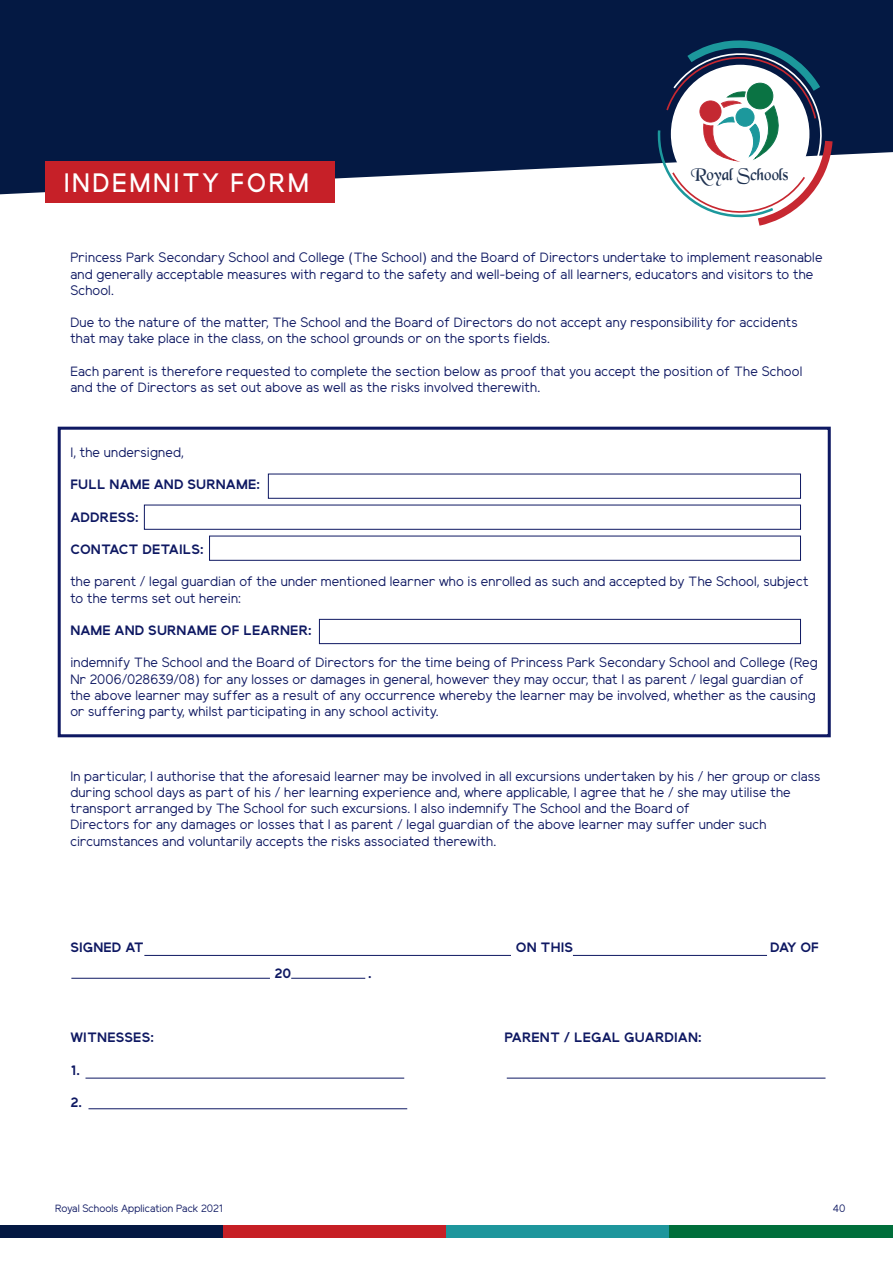
<style>
.page{position:relative;width:893px;height:1263px;background:#fff}
.page>*{position:absolute;margin:0;border:0;box-sizing:border-box;transform-origin:0 0}
.t1{font:500 26.55px "Elliot Sans";letter-spacing:.1em;color:#fff;scale:.94 1}
.t2{font:17.7px "Black Chancery";color:#1f3251;scale:.94 1}
.t3{font:13.5px/16.2px "Elliot Sans";letter-spacing:.01em;color:#0e1862}
.t4{font:700 13.5px "Elliot Sans";letter-spacing:.01em;color:#0e1862}
.t5{font:10.5px "Elliot Sans";color:#0e1862}
</style>
<div class="page">
<div style="left:0;top:1225px;width:223px;height:13px;background:#041943"></div>
<div style="left:223px;top:1225px;width:223px;height:13px;background:#c61f25"></div>
<div style="left:446px;top:1225px;width:224px;height:13px;background:#1e969c"></div>
<div style="left:670px;top:1225px;width:223px;height:13px;background:#006e3b"></div>
<svg style="left:0;top:0;width:893px;height:194px;background:#162950"></svg>
<svg style="left:657px;top:40px;width:176px;height:186px"></svg>
<div style="left:700px;top:101px;width:21px;height:21px;background:#c42932;border-radius:50%"></div>
<div style="left:747px;top:83px;width:26px;height:26px;background:#0a7343;border-radius:50%"></div>
<div style="left:45px;top:162px;width:290px;height:41px;background:#c62028"></div>
<div style="left:144px;top:505px;width:657px;height:25px;border:1px solid #0e1862"></div>
<div style="left:268px;top:474px;width:533px;height:25px;border:1px solid #0e1862"></div>
<div style="left:209px;top:536px;width:592px;height:25px;border:1px solid #0e1862"></div>
<div style="left:319px;top:619px;width:482px;height:25px;border:1px solid #0e1862"></div>
<hr style="left:85px;top:1078px;width:319px;height:1px;background:#0e1862">
<hr style="left:507px;top:1078px;width:318px;height:1px;background:#0e1862">
<hr style="left:88px;top:1108px;width:319px;height:1px;background:#0e1862">
<hr style="left:144px;top:955px;width:367px;height:1px;background:#0e1862">
<hr style="left:573px;top:955px;width:194px;height:1px;background:#0e1862">
<hr style="left:71px;top:978px;width:199px;height:1px;background:#0e1862">
<hr style="left:291px;top:978px;width:74px;height:1px;background:#0e1862">
<div style="left:58px;top:427px;width:773px;height:310px;border:3px solid #0e1862"></div>
<h1 class="t1" style="left:64px;top:172px;width:262px">INDEMNITY FORM</h1>
<h2 class="t2" style="left:691px;top:165px;width:105px">Royal Schools</h2>
<p class="t3" style="left:70px;top:251px;width:754px">Princess Park Secondary School and College (The School) and the Board of Directors undertake to implement reasonable and generally acceptable measures with regard to the safety and well-being of all learners, educators and visitors to the<br>School.</p>
<p class="t3" style="left:70px;top:316px;width:729px">Due to the nature of the matter, The School and the Board of Directors do not accept any responsibility for accidents that may take place in the class, on the school grounds or on the sports fields.</p>
<p class="t3" style="left:70px;top:365px;width:733px">Each parent is therefore requested to complete the section below as proof that you accept the position of The School and the of Directors as set out above as well as the risks involved therewith.</p>
<p class="t3" style="left:70px;top:446px;width:115px">I, the undersigned,</p>
<p class="t4" style="left:70px;top:479px;width:191px">FULL NAME AND SURNAME:</p>
<p class="t4" style="left:70px;top:511px;width:70px">ADDRESS:</p>
<p class="t4" style="left:70px;top:543px;width:135px">CONTACT DETAILS:</p>
<p class="t3" style="left:70px;top:575px;width:739px">the parent / legal guardian of the under mentioned learner who is enrolled as such and accepted by The School, subject to the terms set out herein:</p>
<p class="t4" style="left:70px;top:624px;width:243px">NAME AND SURNAME OF LEARNER:</p>
<p class="t3" style="left:70px;top:656px;width:749px">indemnify The School and the Board of Directors for the time being of Princess Park Secondary School and College (Reg Nr 2006/028639/08) for any losses or damages in general, however they may occur, that I as parent / legal guardian of the above learner may suffer as a result of any occurrence whereby the learner may be involved, whether as the causing or suffering party, whilst participating in any school activity.</p>
<p class="t3" style="left:70px;top:770px;width:752px">In particular, I authorise that the aforesaid learner may be involved in all excursions undertaken by his / her group or class during school days as part of his / her learning experience and, where applicable, I agree that he / she may utilise the transport arranged by The School for such excursions. I also indemnify The School and the Board of<br>Directors for any damages or losses that I as parent / legal guardian of the above learner may suffer under such circumstances and voluntarily accepts the risks associated therewith.</p>
<p class="t4" style="left:70px;top:941px;width:75px">SIGNED AT</p>
<p class="t4" style="left:516px;top:941px;width:59px">ON THIS</p>
<p class="t4" style="left:770px;top:941px;width:50px">DAY OF</p>
<p class="t4" style="left:274px;top:967px;width:18px">20</p>
<p class="t4" style="left:368px;top:967px;width:5px">.</p>
<p class="t4" style="left:70px;top:1032px;width:85px">WITNESSES:</p>
<p class="t4" style="left:504px;top:1032px;width:199px">PARENT / LEGAL GUARDIAN:</p>
<p class="t4" style="left:70px;top:1064px;width:11px">1.</p>
<p class="t4" style="left:70px;top:1097px;width:13px">2.</p>
<p class="t5" style="left:55px;top:1204px;width:169px">Royal Schools Application Pack 2021</p>
<p class="t5" style="left:833px;top:1204px;width:14px">40</p>
</div>
